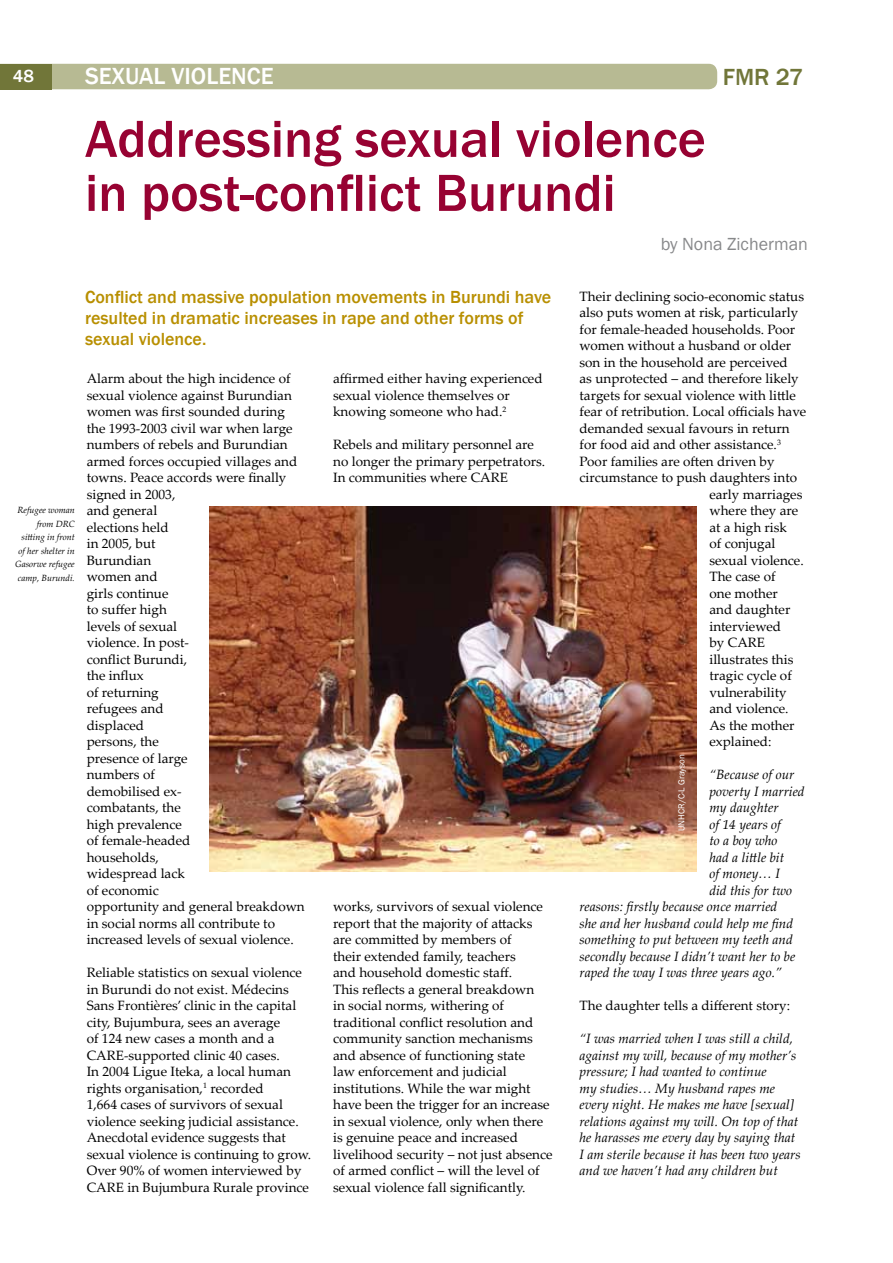
<style>
.page{position:relative;width:893px;height:1263px;background:#fff}
.page>*{position:absolute;margin:0;border:0;box-sizing:border-box;transform-origin:0 0}
.t1{font:500 54px/54px "Franklin Gothic";color:#970232}
.t2{font:500 24px "Franklin Gothic";color:#fff}
.t3{font:500 24px "Franklin Gothic";color:#717639}
.t4{font:500 18px/21px "Franklin Gothic";color:#b88f00}
.t5{font:18px "Franklin Gothic";color:#87888a}
.t6{font:500 18px "Franklin Gothic";color:#fff}
.t7{font:13.5px/16.5px "Palatino Linotype";color:#000}
.t8{font:italic 13.5px/16.5px "Palatino Linotype";color:#000}
.t9{font:italic 9px/13.5px "Palatino Linotype";color:#000;text-align:right}
.t10{font:9px "Franklin Gothic";color:#fff}
</style>
<div class="page">
<div style="left:51px;top:64px;width:666px;height:25px;background:#b7ba93"></div>
<div style="left:0;top:64px;width:51px;height:25px;background:#717639"></div>
<img style="left:209px;top:506px;width:488px;height:366px">
<h3 class="t6" style="left:13px;top:65px;width:23px">48</h3>
<h2 class="t2" style="left:85px;top:62px;width:190px">SEXUAL VIOLENCE</h2>
<h2 class="t3" style="left:723px;top:63px;width:82px">FMR 27</h2>
<h1 class="t1" style="left:85px;top:112px;width:622px">Addressing sexual violence in post-conflict Burundi</h1>
<h3 class="t5" style="left:661px;top:232px;width:149px">by Nona Zicherman</h3>
<h3 class="t4" style="left:85px;top:287px;width:468px">Conflict and massive population movements in Burundi have resulted in dramatic increases in rape and other forms of sexual violence.</h3>
<p class="t9" style="left:15px;top:503px;width:61px">Refugee woman from DRC sitting in front of her shelter in<br>Gasorwe refugee camp, Burundi.</p>
<p class="t7" style="left:87px;top:370px;width:220px">Alarm about the high incidence of sexual violence against Burundian women was first sounded during the 1993-2003 civil war when large numbers of rebels and Burundian armed forces occupied villages and towns. Peace accords were finally signed in 2003,<br>and general<br>elections held<br>in 2005, but<br>Burundian<br>women and<br>girls continue<br>to suffer high<br>levels of sexual<br>violence. In post-<br>conflict Burundi,<br>the influx<br>of returning<br>refugees and<br>displaced<br>persons, the<br>presence of large<br>numbers of<br>demobilised ex-<br>combatants, the<br>high prevalence<br>of female-headed<br>households,<br>widespread lack<br>of economic<br>opportunity and general breakdown in social norms all contribute to increased levels of sexual violence.</p>
<p class="t7" style="left:87px;top:964px;width:226px">Reliable statistics on sexual violence in Burundi do not exist. Médecins Sans Frontières’ clinic in the capital city, Bujumbura, sees an average<br>of 124 new cases a month and a CARE-supported clinic 40 cases.<br>In 2004 Ligue Iteka, a local human rights organisation,<sup>1</sup> recorded<br>1,664 cases of survivors of sexual violence seeking judicial assistance.<br>Anecdotal evidence suggests that sexual violence is continuing to grow.<br>Over 90% of women interviewed by CARE in Bujumbura Rurale province</p>
<p class="t7" style="left:333px;top:370px;width:211px">affirmed either having experienced sexual violence themselves or knowing someone who had.<sup>2</sup></p>
<p class="t7" style="left:333px;top:436px;width:213px">Rebels and military personnel are no longer the primary perpetrators.<br>In communities where CARE</p>
<p class="t7" style="left:333px;top:898px;width:221px">works, survivors of sexual violence report that the majority of attacks are committed by members of<br>their extended family, teachers<br>and household domestic staff.<br>This reflects a general breakdown<br>in social norms, withering of traditional conflict resolution and community sanction mechanisms and absence of functioning state<br>law enforcement and judicial institutions. While the war might have been the trigger for an increase in sexual violence, only when there is genuine peace and increased livelihood security – not just absence of armed conflict – will the level of sexual violence fall significantly.</p>
<p class="t7" style="left:579px;top:287px;width:226px">Their declining socio-economic status</p>
<p class="t7" style="left:579px;top:304px;width:220px">also puts women at risk, particularly</p>
<p class="t7" style="left:579px;top:320px;width:217px">for female-headed households. Poor</p>
<p class="t7" style="left:579px;top:337px;width:213px">women without a husband or older</p>
<p class="t7" style="left:579px;top:353px;width:210px">son in the household are perceived</p>
<p class="t7" style="left:579px;top:370px;width:221px">as unprotected – and therefore likely</p>
<p class="t7" style="left:579px;top:386px;width:218px">targets for sexual violence with little</p>
<p class="t7" style="left:579px;top:403px;width:228px">fear of retribution. Local officials have</p>
<p class="t7" style="left:579px;top:419px;width:212px">demanded sexual favours in return</p>
<p class="t7" style="left:579px;top:436px;width:203px">for food aid and other assistance.<sup>3</sup></p>
<p class="t7" style="left:580px;top:452px;width:197px">Poor families are often driven by</p>
<p class="t7" style="left:580px;top:469px;width:219px">circumstance to push daughters into</p>
<p class="t7" style="left:709px;top:485px;width:95px">early marriages</p>
<p class="t7" style="left:709px;top:502px;width:90px">where they are</p>
<p class="t7" style="left:709px;top:518px;width:79px">at a high risk</p>
<p class="t7" style="left:709px;top:535px;width:67px">of conjugal</p>
<p class="t7" style="left:709px;top:551px;width:96px">sexual violence.</p>
<p class="t7" style="left:709px;top:568px;width:68px">The case of</p>
<p class="t7" style="left:709px;top:584px;width:70px">one mother</p>
<p class="t7" style="left:709px;top:601px;width:82px">and daughter</p>
<p class="t7" style="left:709px;top:617px;width:73px">interviewed</p>
<p class="t7" style="left:709px;top:634px;width:57px">by CARE</p>
<p class="t7" style="left:709px;top:650px;width:86px">illustrates this</p>
<p class="t7" style="left:709px;top:667px;width:84px">tragic cycle of</p>
<p class="t7" style="left:709px;top:683px;width:79px">vulnerability</p>
<p class="t7" style="left:709px;top:700px;width:81px">and violence.</p>
<p class="t7" style="left:709px;top:716px;width:87px">As the mother</p>
<p class="t7" style="left:709px;top:733px;width:64px">explained:</p>
<p class="t8" style="left:709px;top:766px;width:86px">“Because of our</p>
<p class="t8" style="left:709px;top:782px;width:97px">poverty I married</p>
<p class="t8" style="left:709px;top:799px;width:71px">my daughter</p>
<p class="t8" style="left:709px;top:815px;width:73px">of 14 years of</p>
<p class="t8" style="left:709px;top:832px;width:70px">to a boy who</p>
<p class="t8" style="left:709px;top:848px;width:76px">had a little bit</p>
<p class="t8" style="left:709px;top:865px;width:72px">of money… I</p>
<p class="t8" style="left:709px;top:881px;width:84px">did this for two</p>
<p class="t8" style="left:580px;top:898px;width:199px">reasons: firstly because once married</p>
<p class="t8" style="left:580px;top:914px;width:215px">she and her husband could help me find</p>
<p class="t8" style="left:580px;top:931px;width:215px">something to put between my teeth and</p>
<p class="t8" style="left:580px;top:947px;width:217px">secondly because I didn’t want her to be</p>
<p class="t8" style="left:580px;top:964px;width:204px">raped the way I was three years ago.”</p>
<p class="t7" style="left:580px;top:997px;width:212px">The daughter tells a different story:</p>
<p class="t8" style="left:580px;top:1030px;width:223px">“I was married when I was still a child, against my will, because of my mother’s pressure; I had wanted to continue<br>my studies… My husband rapes me every night. He makes me have [sexual] relations against my will. On top of that he harasses me every day by saying that I am sterile because it has been two years and we haven’t had any children but</p>
<p class="t10" style="left:676px;top:831px;width:78px;rotate:-90deg">UNHCR/C-L Grayson</p>
</div>
